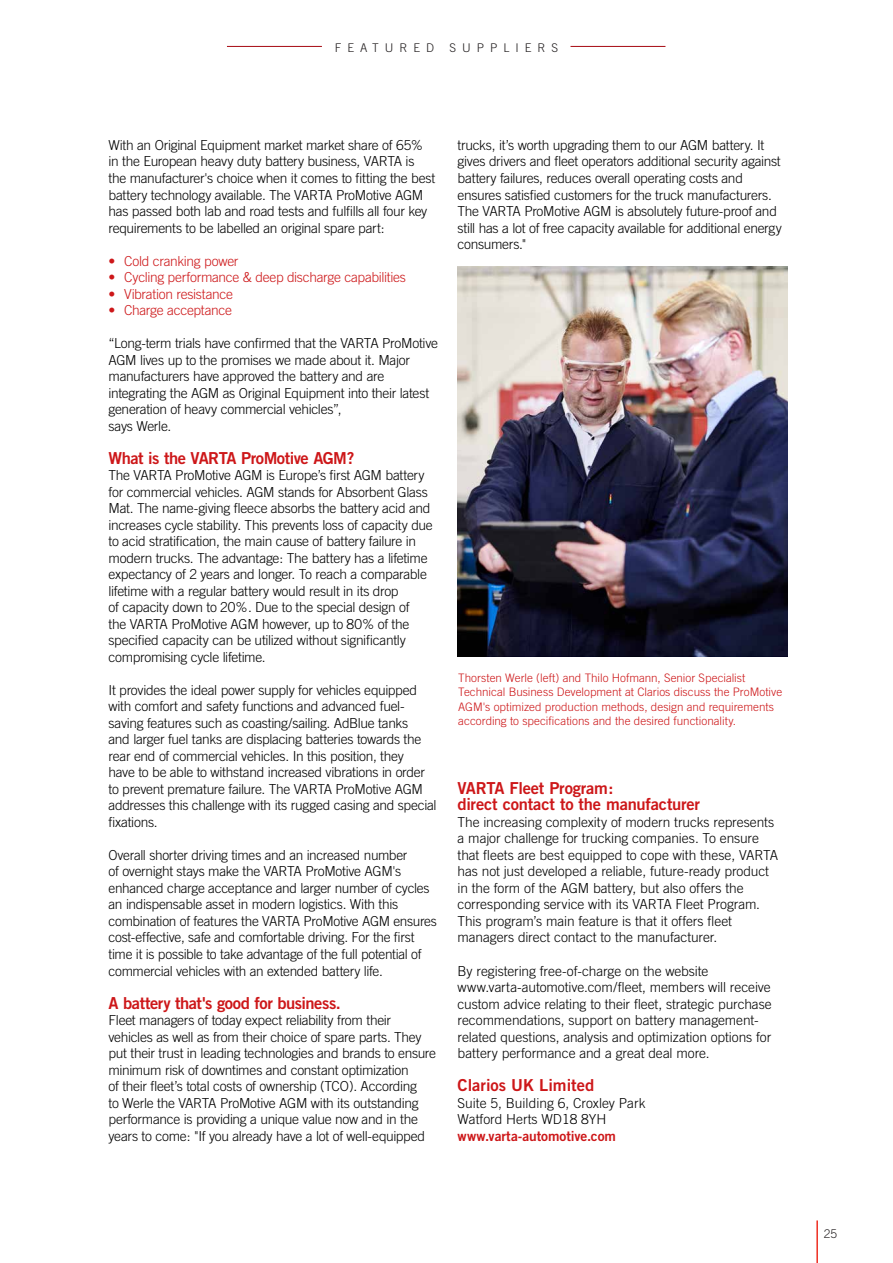
<style>
.page{position:relative;width:893px;height:1263px;background:#fff}
.page>*{position:absolute;margin:0;border:0;box-sizing:border-box;transform-origin:0 0}
.t1{font:16.5px/16.5px "Trade Gothic Bold Two";letter-spacing:-.02em;color:#cd1719}
.t2{font:16.5px "Trade Gothic Bold Two";color:#cd1719}
.t3{font:300 13.8px/16.5px "Trade Gothic";letter-spacing:-.02em;color:#000}
.t4{font:300 13.8px "Trade Gothic";letter-spacing:-.02em;color:#cd1719}
.t5{font:300 13.8px/16.5px "Trade Gothic";color:#000}
.t6{font:13.8px "Trade Gothic Bold Two";letter-spacing:-.005em;color:#cd1719}
.t7{font:300 12px "Trade Gothic";letter-spacing:.5em;color:#231f20}
.t8{font:300 11.7px/14.4px "Trade Gothic";color:#cd1719}
</style>
<div class="page">
<hr style="left:816px;top:1220px;width:2px;height:43px;background:#ee2e22">
<hr style="left:227px;top:46px;width:95px;height:1px;background:#a70a12">
<hr style="left:570px;top:46px;width:95px;height:1px;background:#a70a12">
<img style="left:458px;top:266px;width:329px;height:390px">
<p class="t7" style="left:335px;top:41px;width:101px">FEATURED</p>
<p class="t7" style="left:450px;top:41px;width:110px">SUPPLIERS</p>
<p class="t3" style="left:109px;top:137px;width:328px">With an Original Equipment market market share of 65% in the European heavy duty battery business, VARTA is the manufacturer's choice when it comes to fitting the best battery technology available. The VARTA ProMotive AGM has passed both lab and road tests and fulfills all four key requirements to be labelled an original spare part:</p>
<p class="t4" style="left:109px;top:252px;width:131px">• Cold cranking power</p>
<p class="t4" style="left:109px;top:269px;width:299px">• Cycling performance &amp; deep discharge capabilities</p>
<p class="t4" style="left:109px;top:285px;width:126px">• Vibration resistance</p>
<p class="t4" style="left:109px;top:302px;width:125px">• Charge acceptance</p>
<p class="t3" style="left:109px;top:335px;width:331px">“Long-term trials have confirmed that the VARTA ProMotive AGM lives up to the promises we made about it. Major manufacturers have approved the battery and are integrating the AGM as Original Equipment into their latest generation of heavy commercial vehicles”,<br>says Werle.</p>
<p class="t1" style="left:109px;top:449px;width:247px">What is the VARTA ProMotive AGM?</p>
<p class="t3" style="left:109px;top:467px;width:326px">The VARTA ProMotive AGM is Europe’s first AGM battery for commercial vehicles. AGM stands for Absorbent Glass Mat. The name-giving fleece absorbs the battery acid and increases cycle stability. This prevents loss of capacity due to acid stratification, the main cause of battery failure in modern trucks. The advantage: The battery has a lifetime expectancy of 2 years and longer. To reach a comparable lifetime with a regular battery would result in its drop<br>of capacity down to 20%. Due to the special design of<br>the VARTA ProMotive AGM however, up to 80% of the specified capacity can be utilized without significantly compromising cycle lifetime.</p>
<p class="t3" style="left:109px;top:681px;width:330px">It provides the ideal power supply for vehicles equipped with comfort and safety functions and advanced fuel&shy;saving features such as coasting/sailing. AdBlue tanks<br>and larger fuel tanks are displacing batteries towards the rear end of commercial vehicles. In this position, they<br>have to be able to withstand increased vibrations in order to prevent premature failure. The VARTA ProMotive AGM addresses this challenge with its rugged casing and special fixations.</p>
<p class="t3" style="left:109px;top:846px;width:330px">Overall shorter driving times and an increased number<br>of overnight stays make the VARTA ProMotive AGM's enhanced charge acceptance and larger number of cycles an indispensable asset in modern logistics. With this combination of features the VARTA ProMotive AGM ensures cost-effective, safe and comfortable driving. For the first time it is possible to take advantage of the full potential of commercial vehicles with an extended battery life.</p>
<p class="t1" style="left:109px;top:994px;width:234px">A battery that's good for business.</p>
<p class="t3" style="left:109px;top:1012px;width:329px">Fleet managers of today expect reliability from their vehicles as well as from their choice of spare parts. They put their trust in leading technologies and brands to ensure minimum risk of downtimes and constant optimization<br>of their fleet’s total costs of ownership (TCO). According<br>to Werle the VARTA ProMotive AGM with its outstanding performance is providing a unique value now and in the years to come: "If you already have a lot of well-equipped</p>
<p class="t3" style="left:458px;top:137px;width:326px">trucks, it’s worth upgrading them to our AGM battery. It gives drivers and fleet operators additional security against battery failures, reduces overall operating costs and ensures satisfied customers for the truck manufacturers.<br>The VARTA ProMotive AGM is absolutely future-proof and still has a lot of free capacity available for additional energy consumers."</p>
<p class="t8" style="left:458px;top:670px;width:325px">Thorsten Werle (left) and Thilo Hofmann, Senior Specialist Technical Business Development at Clarios discuss the ProMotive AGM's optimized production methods, design and requirements according to specifications and the desired functionality.</p>
<p class="t1" style="left:458px;top:779px;width:244px">VARTA Fleet Program:<br>direct contact to the manufacturer</p>
<p class="t3" style="left:458px;top:813px;width:322px">The increasing complexity of modern trucks represents a major challenge for trucking companies. To ensure that fleets are best equipped to cope with these, VARTA has not just developed a reliable, future-ready product in the form of the AGM battery, but also offers the corresponding service with its VARTA Fleet Program.<br>This program’s main feature is that it offers fleet managers direct contact to the manufacturer.</p>
<p class="t3" style="left:458px;top:962px;width:316px">By registering free-of-charge on the website www.varta-automotive.com/fleet, members will receive custom advice relating to their fleet, strategic purchase recommendations, support on battery management&shy;related questions, analysis and optimization options for battery performance and a great deal more.</p>
<p class="t2" style="left:458px;top:1075px;width:138px">Clarios UK Limited</p>
<p class="t5" style="left:458px;top:1094px;width:190px">Suite 5, Building 6, Croxley Park<br>Watford Herts WD18 8YH</p>
<p class="t6" style="left:458px;top:1127px;width:160px">www.varta-automotive.com</p>
<p class="t7" style="left:824px;top:1227px;width:15px">25</p>
</div>
